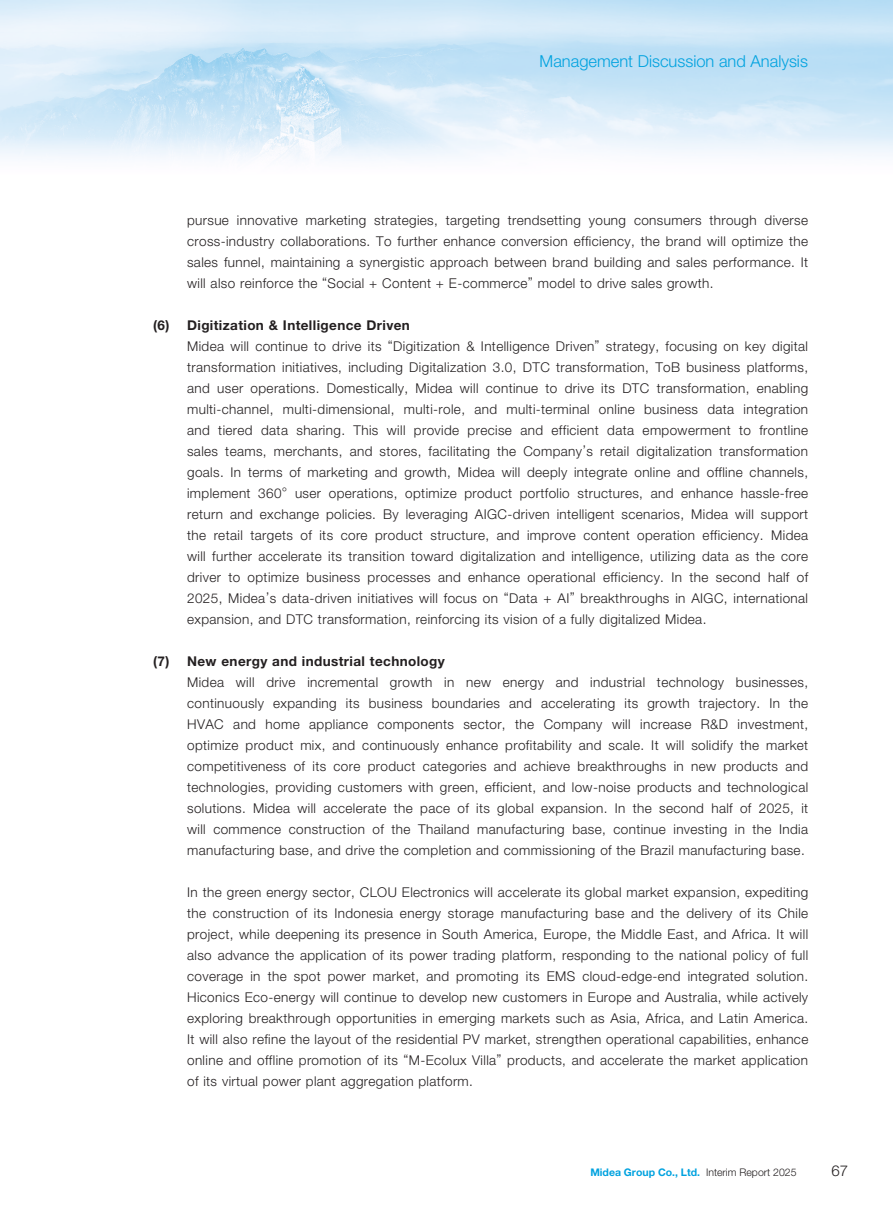
<style>
.page{position:relative;width:893px;height:1212px;background:#fff}
.page>*{position:absolute;margin:0;border:0;box-sizing:border-box;transform-origin:0 0}
.t1{font:300 16.5px "Helvetica Neue LT Std";color:#00a2df}
.t2{font:300 15px "Helvetica Neue LT Std";color:#231f20}
.t3{font:300 13.5px/21px "Helvetica Neue LT Std";letter-spacing:.03em;color:#231f20;text-align:justify}
.t4{font:700 13.5px "Helvetica Neue LT Std";letter-spacing:.03em;color:#231f20}
.t5{font:700 10.5px "Helvetica Neue LT Std";color:#00a2df}
.s1{font-weight:300;color:#231f20}
</style>
<div class="page">
<img style="left:0;top:0;width:893px;height:159px">
<p class="t1" style="left:540px;top:51px;width:270px">Management Discussion and Analysis</p>
<p class="t3" style="left:187px;top:209px;width:623px">pursue innovative marketing strategies, targeting trendsetting young consumers through diverse cross-industry collaborations. To further enhance conversion efficiency, the brand will optimize the sales funnel, maintaining a synergistic approach between brand building and sales performance. It will also reinforce the “Social + Content + E-commerce” model to drive sales growth.</p>
<p class="t4" style="left:153px;top:317px;width:258px">(6) Digitization &amp; Intelligence Driven</p>
<p class="t3" style="left:187px;top:335px;width:623px">Midea will continue to drive its “Digitization &amp; Intelligence Driven” strategy, focusing on key digital transformation initiatives, including Digitalization 3.0, DTC transformation, ToB business platforms, and user operations. Domestically, Midea will continue to drive its DTC transformation, enabling multi-channel, multi-dimensional, multi-role, and multi-terminal online business data integration and tiered data sharing. This will provide precise and efficient data empowerment to frontline sales teams, merchants, and stores, facilitating the Company’s retail digitalization transformation goals. In terms of marketing and growth, Midea will deeply integrate online and offline channels, implement 360° user operations, optimize product portfolio structures, and enhance hassle-free return and exchange policies. By leveraging AIGC-driven intelligent scenarios, Midea will support the retail targets of its core product structure, and improve content operation efficiency. Midea will further accelerate its transition toward digitalization and intelligence, utilizing data as the core driver to optimize business processes and enhance operational efficiency. In the second half of 2025, Midea’s data-driven initiatives will focus on “Data + AI” breakthroughs in AIGC, international expansion, and DTC transformation, reinforcing its vision of a fully digitalized Midea.</p>
<p class="t4" style="left:153px;top:653px;width:293px">(7) New energy and industrial technology</p>
<p class="t3" style="left:187px;top:671px;width:623px">Midea will drive incremental growth in new energy and industrial technology businesses, continuously expanding its business boundaries and accelerating its growth trajectory. In the HVAC and home appliance components sector, the Company will increase R&amp;D investment, optimize product mix, and continuously enhance profitability and scale. It will solidify the market competitiveness of its core product categories and achieve breakthroughs in new products and technologies, providing customers with green, efficient, and low-noise products and technological solutions. Midea will accelerate the pace of its global expansion. In the second half of 2025, it will commence construction of the Thailand manufacturing base, continue investing in the India manufacturing base, and drive the completion and commissioning of the Brazil manufacturing base.</p>
<p class="t3" style="left:187px;top:881px;width:623px">In the green energy sector, CLOU Electronics will accelerate its global market expansion, expediting the construction of its Indonesia energy storage manufacturing base and the delivery of its Chile project, while deepening its presence in South America, Europe, the Middle East, and Africa. It will also advance the application of its power trading platform, responding to the national policy of full coverage in the spot power market, and promoting its EMS cloud-edge-end integrated solution.<br>Hiconics Eco-energy will continue to develop new customers in Europe and Australia, while actively exploring breakthrough opportunities in emerging markets such as Asia, Africa, and Latin America.<br>It will also refine the layout of the residential PV market, strengthen operational capabilities, enhance online and offline promotion of its “M-Ecolux Villa” products, and accelerate the market application of its virtual power plant aggregation platform.</p>
<p class="t5" style="left:590px;top:1165px;width:208px">Midea Group Co., Ltd. <span class="s1">Interim Report 2025</span></p>
<p class="t2" style="left:831px;top:1162px;width:18px">67</p>
</div>
